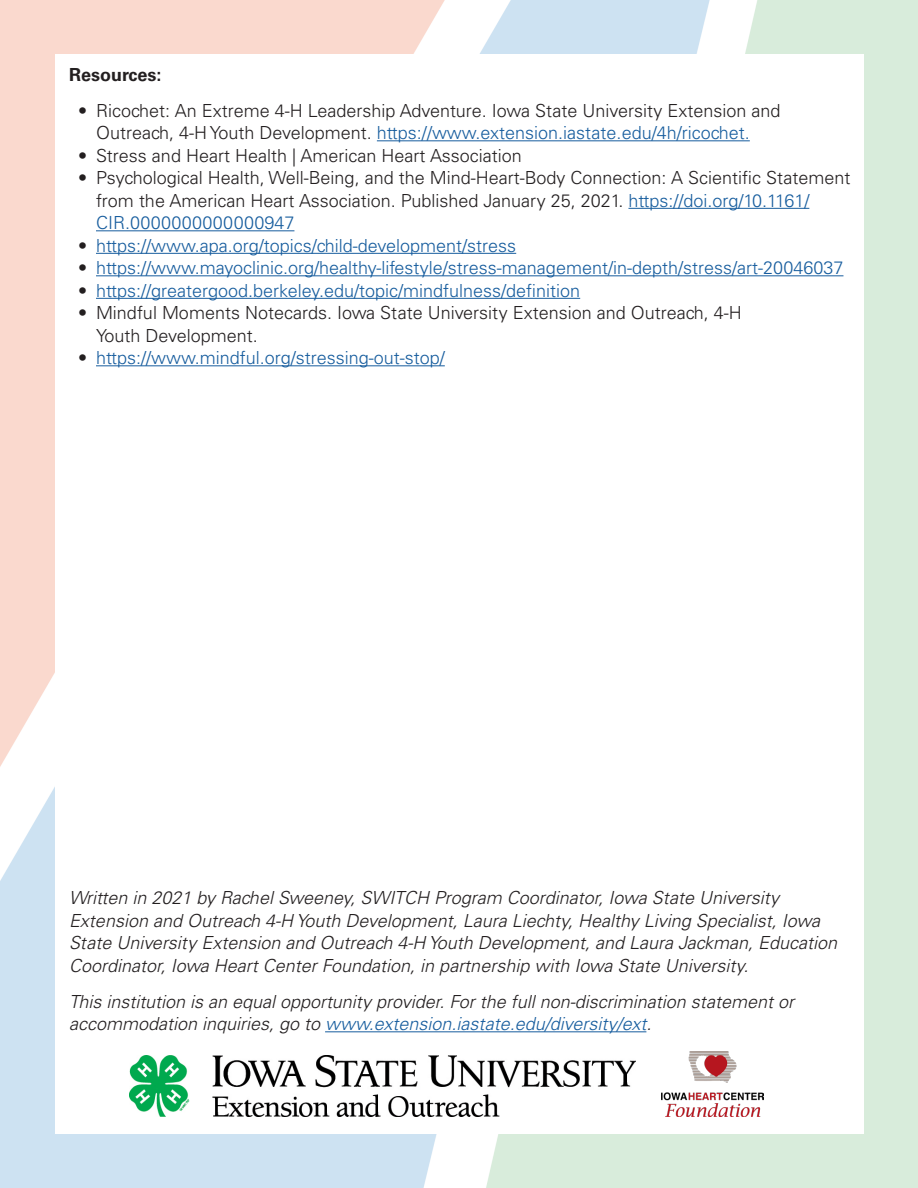
<style>
.page{position:relative;width:918px;height:1188px;background:#fff}
.page>*{position:absolute;margin:0;border:0;box-sizing:border-box;transform-origin:0 0}
.t1{font:300 18px/22.5px "Univers LT Std";color:#231f20}
.Normal_text{font:italic 300 18px/22.5px "Univers LT Std";color:#231f20}
.t2{font:300 18px "Univers LT Std";color:#175d9e}
.Normal_text-2{font:700 18px "Univers LT Std";color:#231f20}
.s1{color:#175d9e}
.s2{color:#231f20}
</style>
<div class="page">
<hr style="left:377px;top:140px;width:373px;height:1px;background:#175d9e">
<hr style="left:628px;top:208px;width:181px;height:1px;background:#175d9e">
<hr style="left:96px;top:230px;width:198px;height:1px;background:#175d9e">
<hr style="left:96px;top:253px;width:420px;height:1px;background:#175d9e">
<hr style="left:96px;top:275px;width:747px;height:1px;background:#175d9e">
<hr style="left:96px;top:298px;width:484px;height:1px;background:#175d9e">
<hr style="left:96px;top:365px;width:349px;height:1px;background:#175d9e">
<hr style="left:325px;top:1031px;width:321px;height:1px;background:#175d9e">
<img style="left:661px;top:1052px;width:102px;height:65px">
<img style="left:130px;top:1055px;width:506px;height:62px">
<p class="Normal_text-2" style="left:69px;top:64px;width:94px">Resources:</p>
<p class="t1" style="left:96px;top:99px;width:686px;text-indent:-18px">• Ricochet: An Extreme 4-H Leadership Adventure. Iowa State University Extension and<br>Outreach, 4-H Youth Development. <span class="s1">https://www.extension.iastate.edu/4h/ricochet.</span></p>
<p class="t1" style="left:78px;top:144px;width:445px">• Stress and Heart Health | American Heart Association</p>
<p class="t1" style="left:96px;top:166px;width:756px;text-indent:-18px">• Psychological Health, Well-Being, and the Mind-Heart-Body Connection: A Scientific Statement from the American Heart Association. Published January 25, 2021. <span class="s1">https://doi.org/10.1161/<br>CIR.0000000000000947</span></p>
<p class="t2" style="left:78px;top:234px;width:440px"><span class="s2">•</span> https://www.apa.org/topics/child-development/stress</p>
<p class="t2" style="left:78px;top:257px;width:767px"><span class="s2">•</span> https://www.mayoclinic.org/healthy-lifestyle/stress-management/in-depth/stress/art-20046037</p>
<p class="t2" style="left:78px;top:279px;width:504px"><span class="s2">•</span> https://greatergood.berkeley.edu/topic/mindfulness/definition</p>
<p class="t1" style="left:96px;top:301px;width:647px;text-indent:-18px">• Mindful Moments Notecards. Iowa State University Extension and Outreach, 4-H<br>Youth Development.</p>
<p class="t2" style="left:78px;top:347px;width:368px"><span class="s2">•</span> https://www.mindful.org/stressing-out-stop/</p>
<p class="Normal_text" style="left:69px;top:887px;width:770px">Written in 2021 by Rachel Sweeney, SWITCH Program Coordinator, Iowa State University Extension and Outreach 4-H Youth Development, Laura Liechty, Healthy Living Specialist, Iowa State University Extension and Outreach 4-H Youth Development, and Laura Jackman, Education Coordinator, Iowa Heart Center Foundation, in partnership with Iowa State University.</p>
<p class="Normal_text" style="left:69px;top:990px;width:727px">This institution is an equal opportunity provider. For the full non-discrimination statement or accommodation inquiries, go to <span class="s1">www.extension.iastate.edu/diversity/ext</span>.</p>
</div>
